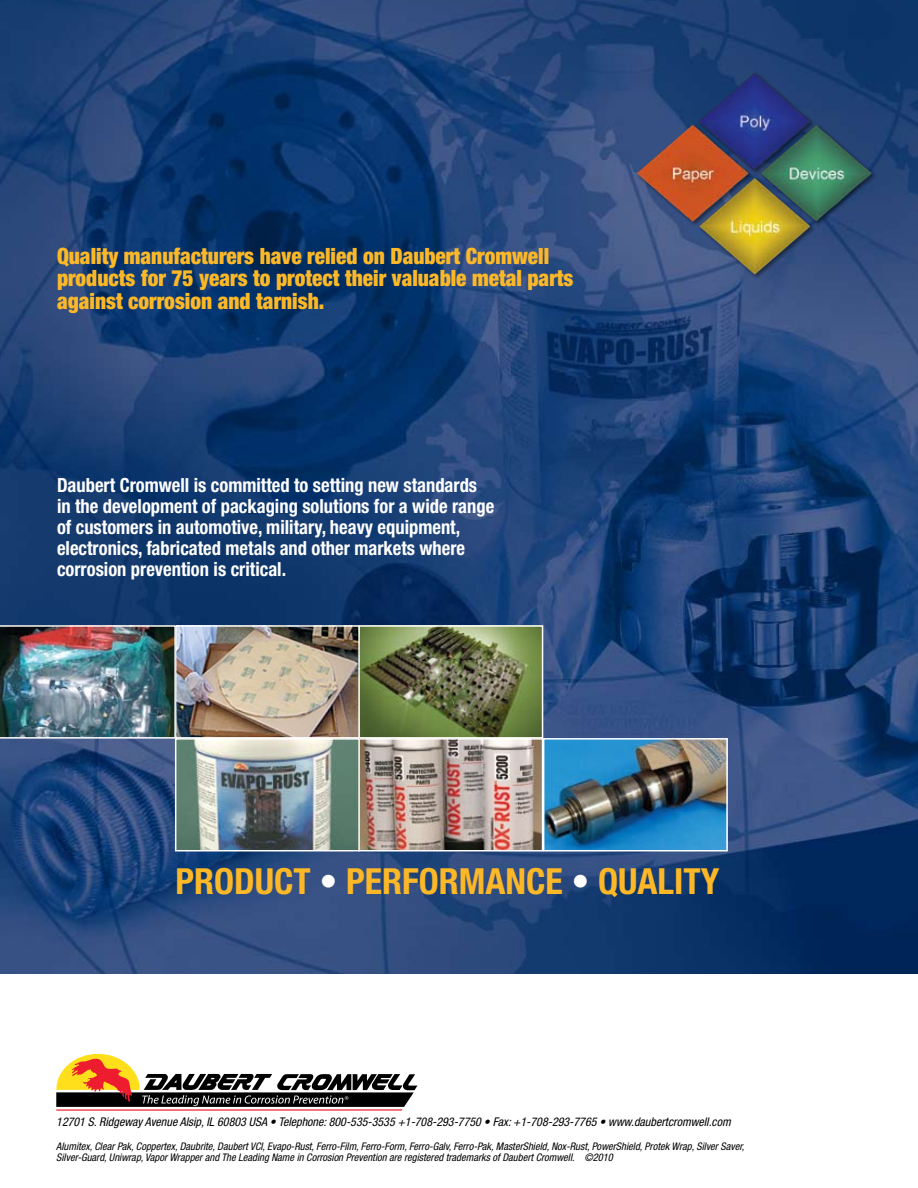
<style>
.page{position:relative;width:918px;height:1188px;background:#fff}
.page>*{position:absolute;margin:0;border:0;box-sizing:border-box;transform-origin:0 0}
.t1{font:700 condensed 36px "Helvetica Neue";color:#fdb827}
.t2{font:900 condensed 22.5px/22.5px "Helvetica Neue";color:#fdb827;scale:.95 1}
.t3{font:700 condensed 19.5px/21px "Helvetica Neue";color:#fff;scale:.95 1}
.t4{font:italic condensed 12px "Helvetica Neue";color:#000}
.t5{font:italic condensed 10.5px/10.5px "Helvetica Neue";color:#000}
.s1{color:#fff}
</style>
<div class="page">
<img style="left:0;top:0;width:918px;height:974px">
<svg style="left:56px;top:1054px;width:361px;height:57px"></svg>
<div style="left:635px;top:72px;width:242px;height:208px;background:#000;opacity:.45"></div>
<img style="left:637px;top:73px;width:235px;height:202px">
<img style="left:178px;top:628px;width:362px;height:108px">
<div style="left:358px;top:625px;width:185px;height:114px;border:2px solid #fff"></div>
<div style="left:175px;top:625px;width:185px;height:114px;border:2px solid #fff"></div>
<img style="left:0;top:625px;width:176px;height:114px">
<img style="left:178px;top:741px;width:547px;height:107px">
<div style="left:543px;top:738px;width:185px;height:113px;border:2px solid #fff"></div>
<div style="left:358px;top:738px;width:185px;height:113px;border:2px solid #fff"></div>
<div style="left:175px;top:738px;width:185px;height:113px;border:2px solid #fff"></div>
<h2 class="t2" style="left:57px;top:244px;width:545px">Quality manufacturers have relied on Daubert Cromwell products for 75 years to protect their valuable metal parts against corrosion and tarnish.</h2>
<p class="t3" style="left:57px;top:475px;width:462px">Daubert Cromwell is committed to setting new standards in the development of packaging solutions for a wide range of customers in automotive, military, heavy equipment, electronics, fabricated metals and other markets where corrosion prevention is critical.</p>
<h1 class="t1" style="left:176px;top:859px;width:545px">PRODUCT <span class="s1">•</span> PERFORMANCE <span class="s1">•</span> QUALITY</h1>
<p class="t4" style="left:56px;top:1115px;width:676px">12701 S. Ridgeway Avenue Alsip, IL 60803 USA • Telephone: 800-535-3535 +1-708-293-7750 • Fax: +1-708-293-7765 • www.daubertcromwell.com</p>
<p class="t5" style="left:56px;top:1141px;width:690px">Alumitex, Clear Pak, Coppertex, Daubrite, Daubert VCI, Evapo-Rust, Ferro-Film, Ferro-Form, Ferro-Galv, Ferro-Pak, MasterShield, Nox-Rust, PowerShield, Protek Wrap, Silver Saver,<br>Silver-Guard, Uniwrap, Vapor Wrapper and The Leading Name in Corrosion Prevention are registered trademarks of Daubert Cromwell. ©2010</p>
</div>
